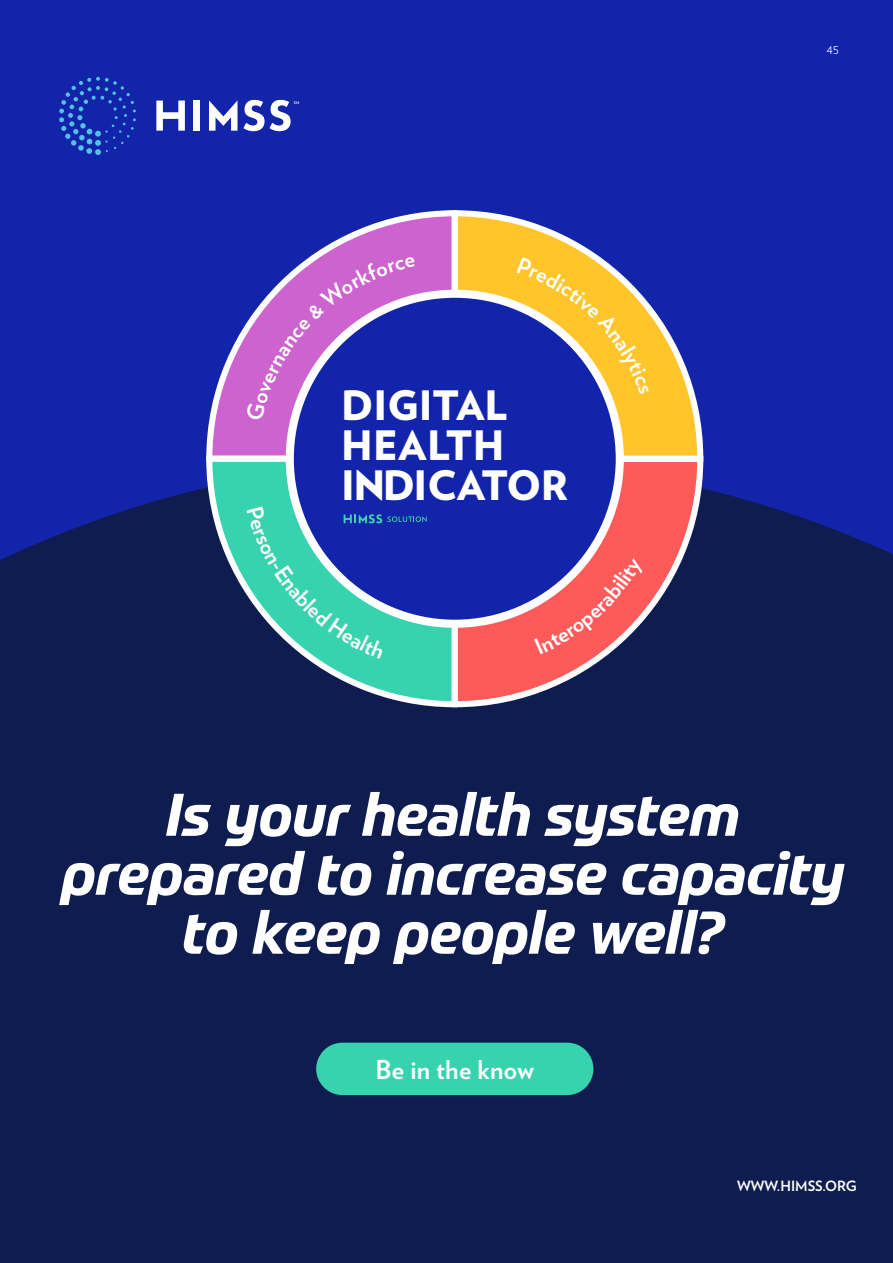
<style>
.page{position:relative;width:893px;height:1263px;background:#fff}
.page>*{position:absolute;margin:0;border:0;box-sizing:border-box;transform-origin:0 0}
.t1{font:italic 700 58.95px/58.9px "Prometo";letter-spacing:-.01em;color:#fff;text-align:center}
.t2{font:900 40.5px/40.3px "Verlag";color:#fff}
.t3{font:700 26.1px "Verlag";letter-spacing:.01em;color:#fff}
.t4{font:700 14.1px "Verlag";color:#fff}
.t5{font:300 13.5px "Verlag";color:#fff}
</style>
<div class="page">
<div style="left:0;top:1220px;width:893px;height:43px;background:#0f1c50"></div>
<div style="left:0;top:0;width:893px;height:43px;background:#1224aa"></div>
<div style="left:0;top:26px;width:893px;height:1208px;background:#1225aa"></div>
<div style="left:0;top:488px;width:893px;height:746px;background:#0e1c4f"></div>
<svg style="left:209px;top:100px;width:28px;height:31px"></svg>
<svg style="left:156px;top:101px;width:29px;height:30px"></svg>
<div style="left:194px;top:101px;width:6px;height:30px;background:#fff"></div>
<svg style="left:59px;top:77px;width:77px;height:78px"></svg>
<svg style="left:243px;top:100px;width:56px;height:31px"></svg>
<div style="left:316px;top:1043px;width:277px;height:52px;background:#37d3ae"></div>
<svg style="left:206px;top:210px;width:243px;height:243px"></svg>
<svg style="left:203px;top:453px;width:246px;height:257px;background:#347483"></svg>
<svg style="left:449px;top:465px;width:257px;height:245px;background:#944e64"></svg>
<svg style="left:449px;top:210px;width:255px;height:255px"></svg>
<div style="left:290px;top:294px;width:330px;height:330px;background:#1225aa;border-radius:50%"></div>
<div style="left:286px;top:290px;width:338px;height:338px;border:8px solid #fff;border-radius:50%"></div>
<svg style="left:246px;top:257px;width:169px;height:164px"></svg>
<svg style="left:517px;top:257px;width:132px;height:137px"></svg>
<svg style="left:247px;top:506px;width:180px;height:153px"></svg>
<svg style="left:534px;top:558px;width:112px;height:96px;background:#d85f6f"></svg>
<p class="t2" style="left:341px;top:383px;width:228px">DIGITAL<br>HEALTH<br>INDICATOR</p>
<p class="t5" style="left:826px;top:39px;width:14px">45</p>
<p class="t1" style="left:61px;top:785px;width:785px">Is your health system prepared to increase capacity to keep people well?</p>
<p class="t3" style="left:375px;top:1049px;width:160px">Be in the know</p>
<p class="t4" style="left:737px;top:1175px;width:121px">WWW.HIMSS.ORG</p>
</div>
